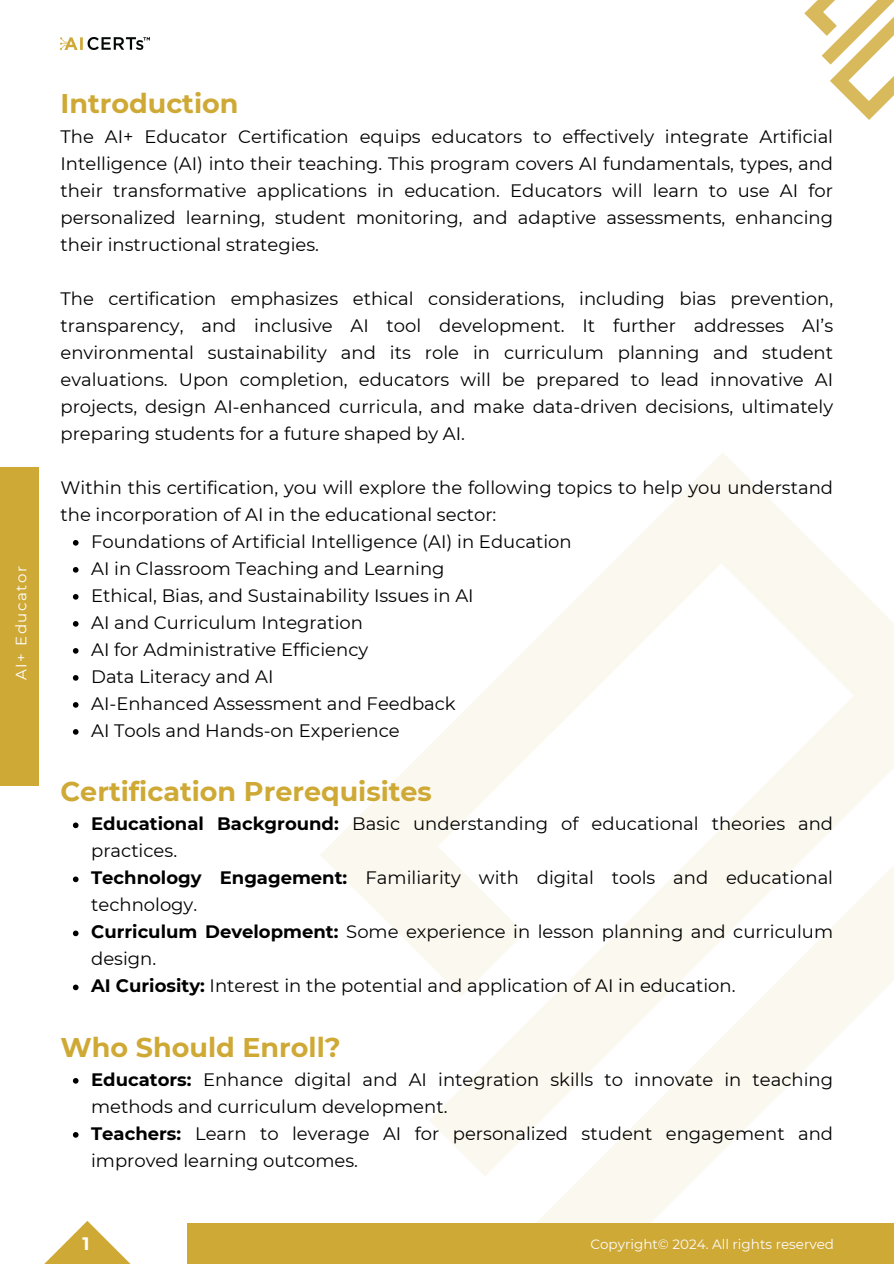
<style>
.page{position:relative;width:894px;height:1264px;background:#fff}
.page>*{position:absolute;margin:0;border:0;box-sizing:border-box;transform-origin:0 0}
.t1{font:700 27px "Montserrat";color:#cfa935}
.t2{font:18px/27px "Montserrat";color:#000}
.t3{font:700 18px "Montserrat";color:#fff}
.t4{font:15px "Montserrat";letter-spacing:.1em;color:#fff}
.t5{font:13.5px "Montserrat";color:#fdfdfd}
.s1{font-weight:700}
</style>
<div class="page">
<svg style="left:321px;top:453px;width:572px;height:718px"></svg>
<svg style="left:480px;top:794px;width:413px;height:428px"></svg>
<svg style="left:45px;top:1221px;width:85px;height:42px"></svg>
<div style="left:187px;top:1222px;width:706px;height:41px;background:#cfa935"></div>
<div style="left:0;top:467px;width:39px;height:318px;background:#cfa935"></div>
<svg style="left:73px;top:540px;width:5px;height:5px"></svg>
<svg style="left:73px;top:567px;width:5px;height:5px"></svg>
<svg style="left:73px;top:594px;width:5px;height:5px"></svg>
<svg style="left:73px;top:621px;width:5px;height:5px"></svg>
<svg style="left:73px;top:648px;width:5px;height:5px"></svg>
<svg style="left:73px;top:675px;width:5px;height:5px"></svg>
<svg style="left:73px;top:702px;width:5px;height:5px"></svg>
<svg style="left:73px;top:729px;width:5px;height:5px"></svg>
<svg style="left:73px;top:822px;width:5px;height:6px"></svg>
<svg style="left:73px;top:876px;width:5px;height:6px"></svg>
<svg style="left:73px;top:930px;width:5px;height:6px"></svg>
<svg style="left:73px;top:984px;width:5px;height:6px"></svg>
<svg style="left:73px;top:1078px;width:5px;height:5px"></svg>
<svg style="left:73px;top:1132px;width:5px;height:5px"></svg>
<img style="left:60px;top:37px;width:89px;height:13px">
<svg style="left:804px;top:0;width:89px;height:120px"></svg>
<p class="t4" style="left:12px;top:680px;width:115px;rotate:-90deg">AI+ Educator</p>
<p class="t1" style="left:60px;top:87px;width:179px">Introduction</p>
<p class="t2" style="left:60px;top:123px;width:773px;text-align:justify">The AI+ Educator Certification equips educators to effectively integrate Artificial Intelligence (AI) into their teaching. This program covers AI fundamentals, types, and their transformative applications in education. Educators will learn to use AI for personalized learning, student monitoring, and adaptive assessments, enhancing their instructional strategies.</p>
<p class="t2" style="left:60px;top:285px;width:773px;text-align:justify">The certification emphasizes ethical considerations, including bias prevention, transparency, and inclusive AI tool development. It further addresses AI’s environmental sustainability and its role in curriculum planning and student evaluations. Upon completion, educators will be prepared to lead innovative AI projects, design AI-enhanced curricula, and make data-driven decisions, ultimately preparing students for a future shaped by AI.</p>
<h2 class="t2" style="left:60px;top:474px;width:773px">Within this certification, you will explore the following topics to help you understand the incorporation of AI in the educational sector:</h2>
<h2 class="t2" style="left:91px;top:528px;width:482px">Foundations of Artificial Intelligence (AI) in Education</h2>
<h2 class="t2" style="left:91px;top:555px;width:355px">AI in Classroom Teaching and Learning</h2>
<p class="t2" style="left:91px;top:582px;width:384px">Ethical, Bias, and Sustainability Issues in AI</p>
<p class="t2" style="left:91px;top:609px;width:273px">AI and Curriculum Integration</p>
<p class="t2" style="left:91px;top:636px;width:278px">AI for Administrative Efficiency</p>
<p class="t2" style="left:91px;top:663px;width:184px">Data Literacy and AI</p>
<p class="t2" style="left:91px;top:690px;width:366px">AI-Enhanced Assessment and Feedback</p>
<p class="t2" style="left:91px;top:717px;width:310px">AI Tools and Hands-on Experience</p>
<p class="t1" style="left:60px;top:775px;width:373px">Certification Prerequisites</p>
<p class="t2" style="left:91px;top:810px;width:743px"><span class="s1">Educational Background:</span> Basic understanding of educational theories and practices.</p>
<h1 class="t2" style="left:91px;top:864px;width:743px"><span class="s1">Technology Engagement:</span> Familiarity with digital tools and educational technology.</h1>
<p class="t2" style="left:91px;top:918px;width:743px"><span class="s1">Curriculum Development:</span> Some experience in lesson planning and curriculum design.</p>
<p class="t2" style="left:91px;top:972px;width:645px"><span class="s1">AI Curiosity:</span> Interest in the potential and application of AI in education.</p>
<p class="t1" style="left:60px;top:1030px;width:282px">Who Should Enroll?</p>
<p class="t2" style="left:91px;top:1065px;width:743px"><span class="s1">Educators:</span> Enhance digital and AI integration skills to innovate in teaching methods and curriculum development.</p>
<h1 class="t2" style="left:91px;top:1119px;width:743px"><span class="s1">Teachers:</span> Learn to leverage AI for personalized student engagement and improved learning outcomes.</h1>
<p class="t3" style="left:82px;top:1232px;width:9px">1</p>
<p class="t5" style="left:590px;top:1235px;width:245px">Copyright© 2024. All rights reserved</p>
</div>
